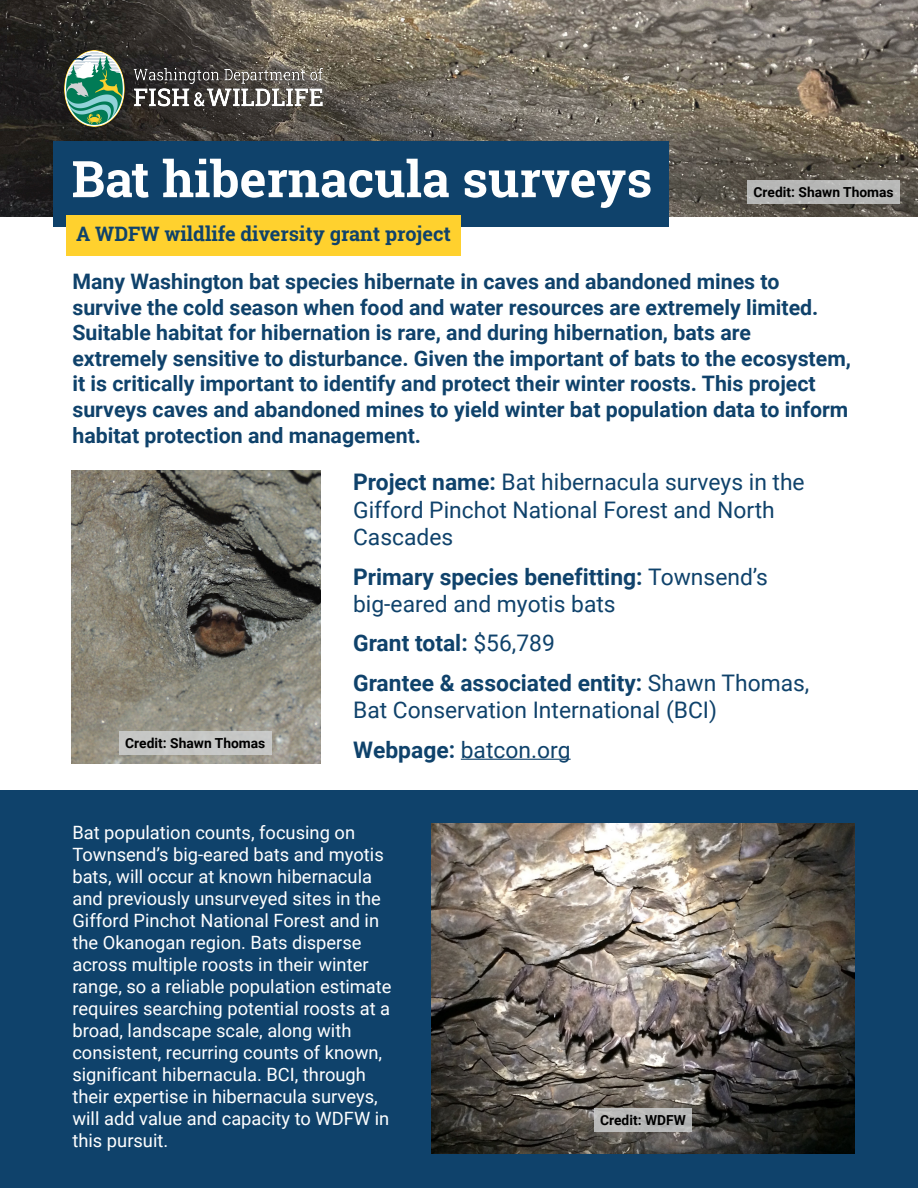
<style>
.page{position:relative;width:918px;height:1188px;background:#fff}
.page>*{position:absolute;margin:0;border:0;box-sizing:border-box;transform-origin:0 0}
.t1{font:700 50.55px "Roboto Slab";color:#fff}
.t2{font:22.8px/27.5px "Roboto";color:#0f426b}
.t3{font:700 22.8px "Roboto";color:#0f426b}
.t4{font:700 21.3px/25.7px "Roboto";color:#0f426b}
.t5{font:700 19.95px "Roboto Slab";color:#0f426b}
.t6{font:18.3px/22px "Roboto";color:#fff}
.t7{font:700 13.8px "Roboto";color:#000}
.s1{font-weight:700}
.s2{font-weight:400}
</style>
<div class="page">
<img style="left:0;top:0;width:918px;height:216px">
<div style="left:53px;top:141px;width:615px;height:85px;background:#0f426b"></div>
<div style="left:0;top:791px;width:918px;height:397px;background:#0f426b"></div>
<hr style="left:461px;top:759px;width:110px;height:1px;background:#0f426b">
<img style="left:65px;top:50px;width:257px;height:77px">
<img style="left:72px;top:471px;width:249px;height:293px">
<div style="left:66px;top:215px;width:395px;height:41px;background:#ffd12e"></div>
<div style="left:119px;top:731px;width:152px;height:24px;background:#c6c7c5"></div>
<img style="left:432px;top:823px;width:422px;height:330px">
<svg style="left:594px;top:1108px;width:98px;height:23px;background:#b8b9b8"></svg>
<div style="left:747px;top:180px;width:153px;height:24px;background:#b7b8b7"></div>
<h1 class="t1" style="left:72px;top:144px;width:582px">Bat hibernacula surveys</h1>
<p class="t5" style="left:76px;top:220px;width:376px">A WDFW wildlife diversity grant project</p>
<p class="t7" style="left:754px;top:183px;width:142px">Credit: Shawn Thomas</p>
<p class="t4" style="left:72px;top:268px;width:780px">Many Washington bat species hibernate in caves and abandoned mines to survive the cold season when food and water resources are extremely limited.<br>Suitable habitat for hibernation is rare, and during hibernation, bats are extremely sensitive to disturbance. Given the important of bats to the ecosystem, it is critically important to identify and protect their winter roosts. This project surveys caves and abandoned mines to yield winter bat population data to inform habitat protection and management.</p>
<p class="t7" style="left:125px;top:734px;width:142px">Credit: Shawn Thomas</p>
<p class="t2" style="left:353px;top:468px;width:453px"><span class="s1">Project name:</span> Bat hibernacula surveys in the<br>Gifford Pinchot National Forest and North<br>Cascades</p>
<p class="t2" style="left:353px;top:562px;width:416px"><span class="s1">Primary species benefitting:</span> Townsend’s big-eared and myotis bats</p>
<p class="t3" style="left:353px;top:627px;width:203px">Grant total: <span class="s2">$56,789</span></p>
<p class="t2" style="left:353px;top:668px;width:458px"><span class="s1">Grantee &amp; associated entity:</span> Shawn Thomas,<br>Bat Conservation International (BCI)</p>
<p class="t2" style="left:353px;top:735px;width:219px"><span class="s1">Webpage:</span> batcon.org</p>
<p class="t6" style="left:72px;top:821px;width:321px">Bat population counts, focusing on Townsend’s big-eared bats and myotis bats, will occur at known hibernacula and previously unsurveyed sites in the Gifford Pinchot National Forest and in the Okanogan region. Bats disperse across multiple roosts in their winter range, so a reliable population estimate requires searching potential roosts at a broad, landscape scale, along with consistent, recurring counts of known, significant hibernacula. BCI, through their expertise in hibernacula surveys, will add value and capacity to WDFW in this pursuit.</p>
<p class="t7" style="left:600px;top:1110px;width:87px">Credit: WDFW</p>
</div>
